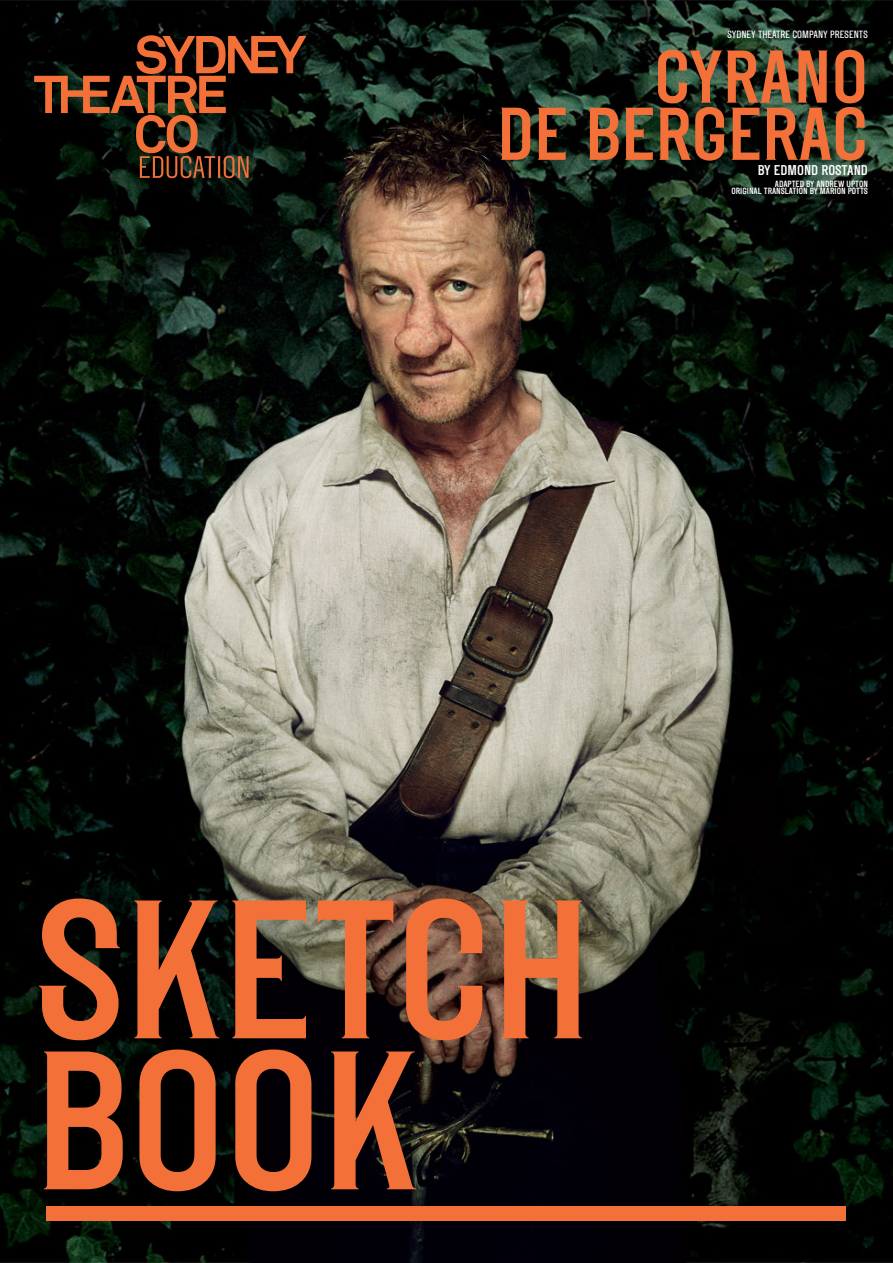
<style>
.page{position:relative;width:893px;height:1263px;background:#fff}
.page>*{position:absolute;margin:0;border:0;box-sizing:border-box;transform-origin:0 0}
.t1{font:700 196.8px/151.1px "STC";color:#f37138}
.t2{font:700 74.55px/57.2px "STC";color:#f37138;text-align:right}
.t3{font:700 14.25px "STC";color:#fff}
.t4{font:500 10.5px "STC";color:#fff}
.t5{font:700 9px/7.6px "STC";color:#fff;text-align:right}
</style>
<div class="page">
<img style="left:0;top:0;width:893px;height:1263px">
<div style="left:47px;top:1206px;width:799px;height:14px;background:#f37138"></div>
<svg style="left:34px;top:35px;width:272px;height:143px;background:#392212"></svg>
<p class="t4" style="left:727px;top:28px;width:142px">SYDNEY THEATRE COMPANY PRESENTS</p>
<p class="t2" style="left:497px;top:47px;width:372px">CYRANO<br>DE BERGERAC</p>
<p class="t3" style="left:758px;top:162px;width:111px">BY EDMOND ROSTAND</p>
<p class="t5" style="left:732px;top:180px;width:138px">ADAPTED BY ANDREW UPTON<br>ORIGINAL TRANSLATION BY MARION POTTS</p>
<p class="t1" style="left:34px;top:891px;width:559px">SKETCH<br>BOOK</p>
</div>
